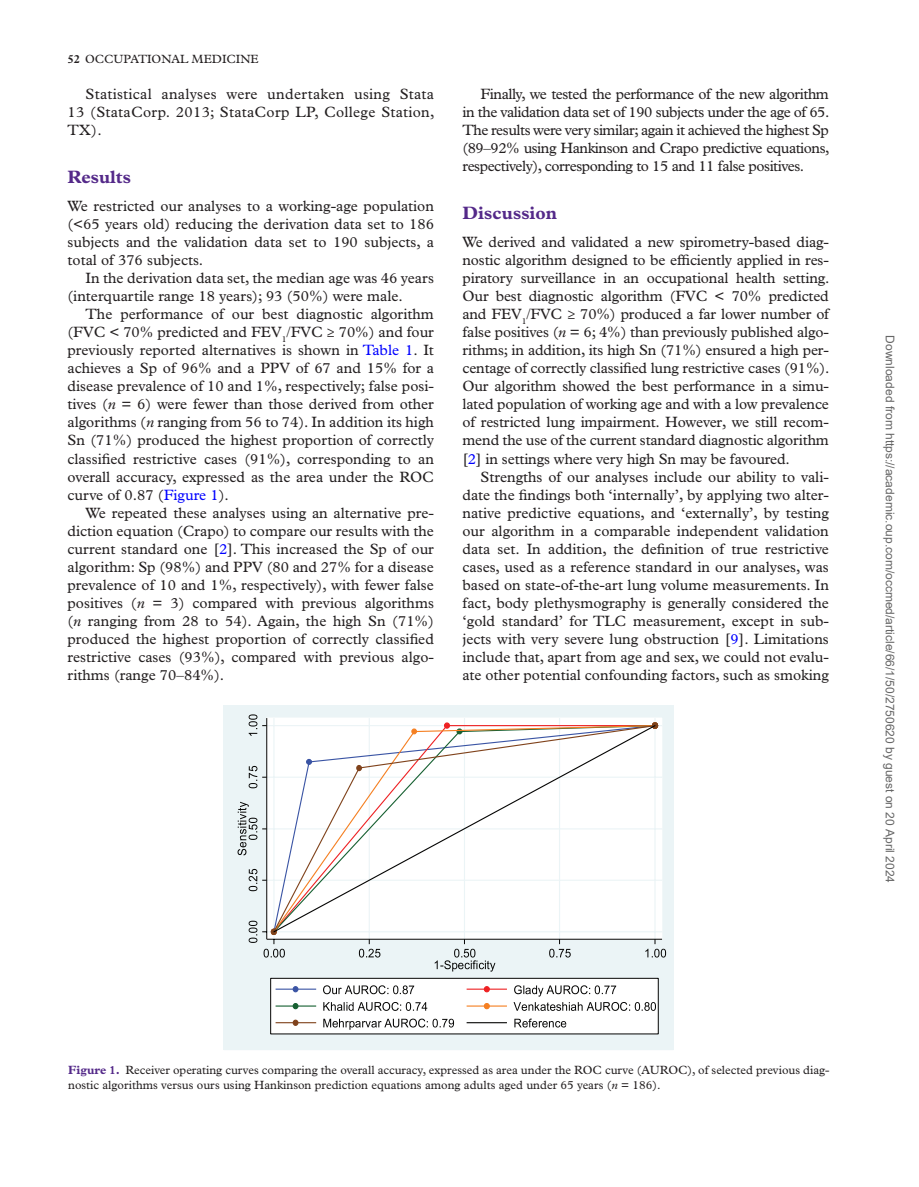
<style>
.page{position:relative;width:919px;height:1187px;background:#fff}
.page>*{position:absolute;margin:0;border:0;box-sizing:border-box;transform-origin:0 0}
.t1{font:700 18px "Plantin Std";color:#542989}
.t2{font:15px/18px "Plantin Std";color:#231f20;text-align:justify}
.t3{font:12px/15px "Plantin Std";color:#231f20}
.t4{font:12px "Arial";color:#666}
.s1{font-weight:700}
.s2{color:#00f}
.s3{font-style:italic}
.s4{font-weight:700;color:#542989}
</style>
<div class="page">
<div style="left:224px;top:706px;width:449px;height:343px;background:#ebf4f6"></div>
<div style="left:224px;top:705px;width:449px;height:344px;border:1px solid #ebf4f6"></div>
<div style="left:267px;top:718px;width:394px;height:221px;background:#fff"></div>
<div style="left:266px;top:717px;width:396px;height:222px;border:1px solid #fff"></div>
<hr style="left:267px;top:931px;width:395px;height:1px;background:#ebf4f6">
<hr style="left:267px;top:879px;width:395px;height:1px;background:#ebf4f6">
<hr style="left:267px;top:828px;width:395px;height:1px;background:#ebf4f6">
<hr style="left:267px;top:776px;width:395px;height:1px;background:#ebf4f6">
<hr style="left:267px;top:725px;width:395px;height:1px;background:#ebf4f6">
<hr style="left:273px;top:718px;width:1px;height:221px;background:#ebf4f6">
<hr style="left:368px;top:718px;width:2px;height:221px;background:#ebf4f6">
<hr style="left:464px;top:718px;width:1px;height:221px;background:#ebf4f6">
<hr style="left:559px;top:718px;width:1px;height:221px;background:#ebf4f6">
<hr style="left:654px;top:718px;width:1px;height:221px;background:#ebf4f6">
<svg style="left:652px;top:722px;width:6px;height:6px"></svg>
<svg style="left:272px;top:724px;width:384px;height:209px"></svg>
<hr style="left:266px;top:718px;width:1px;height:221px;background:#050504">
<svg style="left:248px;top:868px;width:19px;height:23px"></svg>
<svg style="left:248px;top:765px;width:19px;height:23px"></svg>
<svg style="left:248px;top:714px;width:19px;height:21px"></svg>
<svg style="left:237px;top:801px;width:30px;height:54px"></svg>
<hr style="left:267px;top:938px;width:395px;height:1px;background:#050504">
<svg style="left:248px;top:920px;width:37px;height:37px"></svg>
<svg style="left:359px;top:939px;width:21px;height:18px"></svg>
<svg style="left:549px;top:939px;width:21px;height:18px"></svg>
<svg style="left:645px;top:939px;width:21px;height:18px"></svg>
<svg style="left:434px;top:939px;width:61px;height:32px"></svg>
<div style="left:270px;top:978px;width:388px;height:55px;background:#fff"></div>
<div style="left:270px;top:977px;width:388px;height:57px;border:1px solid #050504"></div>
<hr style="left:275px;top:988px;width:41px;height:1px;background:#3a54a4">
<svg style="left:292px;top:986px;width:6px;height:6px"></svg>
<hr style="left:275px;top:1005px;width:41px;height:1px;background:#166031">
<div style="left:292px;top:1002px;width:6px;height:7px;border:1px solid #166031;border-radius:50%"></div>
<hr style="left:275px;top:1022px;width:41px;height:1px;background:#7f421b">
<svg style="left:292px;top:1019px;width:6px;height:6px"></svg>
<svg style="left:323px;top:985px;width:333px;height:25px"></svg>
<svg style="left:323px;top:1018px;width:243px;height:11px"></svg>
<p class="t3" style="left:68px;top:51px;width:193px"><span class="s1">52</span> OCCUPATIONAL MEDICINE</p>
<p class="t2" style="left:68px;top:85px;width:368px;text-indent:18px">Statistical analyses were undertaken using Stata 13 (StataCorp. 2013; StataCorp LP, College Station, TX).</p>
<p class="t1" style="left:68px;top:166px;width:65px">Results</p>
<p class="t2" style="left:68px;top:197px;width:368px">We restricted our analyses to a working-age population (&lt;65 years old) reducing the derivation data set to 186 subjects and the validation data set to 190 subjects, a total of 376 subjects.</p>
<p class="t2" style="left:68px;top:269px;width:368px;text-indent:18px">In the derivation data set, the median age was 46 years (interquartile range 18 years); 93 (50%) were male.</p>
<p class="t2" style="left:68px;top:305px;width:368px;text-indent:18px">The performance of our best diagnostic algorithm (FVC &lt; 70% predicted and FEV<sub>1</sub>/FVC ≥ 70%) and four previously reported alternatives is shown in <span class="s2">Table 1</span>. It achieves a Sp of 96% and a PPV of 67 and 15% for a disease prevalence of 10 and 1%, respectively; false posi&shy;tives (<span class="s3">n</span> = 6) were fewer than those derived from other algorithms (<span class="s3">n</span> ranging from 56 to 74). In addition its high Sn (71%) produced the highest proportion of correctly classified restrictive cases (91%), corresponding to an overall accuracy, expressed as the area under the ROC curve of 0.87 (<span class="s2">Figure 1</span>).</p>
<p class="t2" style="left:68px;top:503px;width:368px;text-indent:18px">We repeated these analyses using an alternative pre&shy;diction equation (Crapo) to compare our results with the current standard one [<span class="s2">2</span>]. This increased the Sp of our algorithm: Sp (98%) and PPV (80 and 27% for a disease prevalence of 10 and 1%, respectively), with fewer false positives (<span class="s3">n</span> = 3) compared with previous algorithms (<span class="s3">n</span> ranging from 28 to 54). Again, the high Sn (71%) produced the highest proportion of correctly classified restrictive cases (93%), compared with previous algo&shy;rithms (range 70–84%).</p>
<p class="t2" style="left:462px;top:85px;width:368px;text-indent:18px">Finally, we tested the performance of the new algorithm in the validation data set of 190 subjects under the age of 65.<br>The results were very similar; again it achieved the highest Sp (89–92% using Hankinson and Crapo predictive equations, respectively), corresponding to 15 and 11 false positives.</p>
<p class="t1" style="left:462px;top:202px;width:96px">Discussion</p>
<p class="t2" style="left:462px;top:233px;width:368px">We derived and validated a new spirometry-based diag&shy;nostic algorithm designed to be efficiently applied in res&shy;piratory surveillance in an occupational health setting.<br>Our best diagnostic algorithm (FVC &lt; 70% predicted and FEV<sub>1</sub>/FVC ≥ 70%) produced a far lower number of false positives (<span class="s3">n</span> = 6; 4%) than previously published algo&shy;rithms; in addition, its high Sn (71%) ensured a high per&shy;centage of correctly classified lung restrictive cases (91%).<br>Our algorithm showed the best performance in a simu&shy;lated population of working age and with a low prevalence of restricted lung impairment. However, we still recom&shy;mend the use of the current standard diagnostic algorithm [<span class="s2">2</span>] in settings where very high Sn may be favoured.</p>
<p class="t2" style="left:462px;top:467px;width:368px;text-indent:18px">Strengths of our analyses include our ability to vali&shy;date the findings both ‘internally’, by applying two alter&shy;native predictive equations, and ‘externally’, by testing our algorithm in a comparable independent validation data set. In addition, the definition of true restrictive cases, used as a reference standard in our analyses, was based on state-of-the-art lung volume measurements. In fact, body plethysmography is generally considered the ‘gold standard’ for TLC measurement, except in sub&shy;jects with very severe lung obstruction [<span class="s2">9</span>]. Limitations include that, apart from age and sex, we could not evalu&shy;ate other potential confounding factors, such as smoking</p>
<p class="t4" style="left:894px;top:335px;width:549px;rotate:90deg">Downloaded from https://academic.oup.com/occmed/article/66/1/50/2750620 by guest on 20 April 2024</p>
<p class="t3" style="left:68px;top:1062px;width:762px"><span class="s4">Figure 1.</span> Receiver operating curves comparing the overall accuracy, expressed as area under the ROC curve (AUROC), of selected previous diag&shy;nostic algorithms versus ours using Hankinson prediction equations among adults aged under 65 years (<span class="s3">n</span> = 186).</p>
</div>
